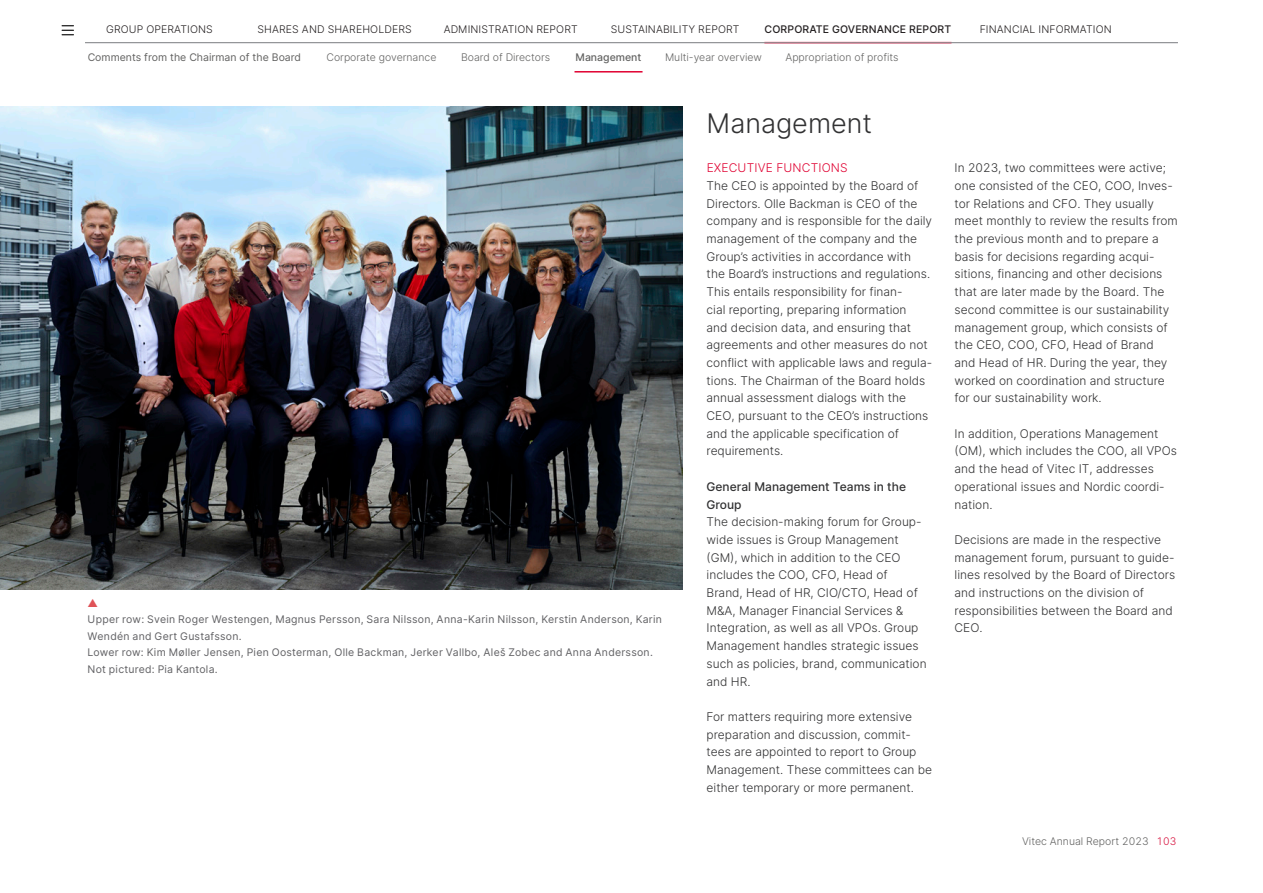
<style>
.page{position:relative;width:1263px;height:893px;background:#fff}
.page>*{position:absolute;margin:0;border:0;box-sizing:border-box;transform-origin:0 0}
.H2_bakvagn_ToG{font:300 27px "Inter";color:#313132}
.Bread{font:300 12px/17.7px "Inter";color:#313132}
.t1{font:500 12px/17.7px "Inter";color:#313132}
.t2{font:300 12px "Inter";letter-spacing:.01em;color:#e00031}
.Bildtext{font:10.5px/16.5px "Inter";letter-spacing:.025em;color:#616164}
.t3{font:300 10.5px "Inter";color:#626261}
.t4{font:300 10.5px "Inter";letter-spacing:.01em;color:#231f20}
.t5{font:10.5px "Inter";color:#626261}
.t6{font:500 10.5px "Inter";letter-spacing:.01em;color:#231f20}
.t7{font:500 10.5px "Inter";color:#626261}
.s1{color:#df5358}
.s2{color:#d7123e}
</style>
<div class="page">
<svg style="left:62px;top:25px;width:12px;height:10px"></svg>
<hr style="left:574px;top:71px;width:68px;height:2px;background:#e00031">
<hr style="left:85px;top:42px;width:1093px;height:1px;background:#939598">
<img style="left:0;top:106px;width:683px;height:483px">
<p class="t4" style="left:106px;top:21px;width:108px">GROUP OPERATIONS</p>
<p class="t4" style="left:258px;top:21px;width:156px">SHARES AND SHAREHOLDERS</p>
<p class="t4" style="left:444px;top:21px;width:136px">ADMINISTRATION REPORT</p>
<p class="t4" style="left:611px;top:21px;width:130px">SUSTAINABILITY REPORT</p>
<p class="t6" style="left:765px;top:21px;width:188px">CORPORATE GOVERNANCE REPORT</p>
<p class="t4" style="left:980px;top:21px;width:134px">FINANCIAL INFORMATION</p>
<p class="t5" style="left:88px;top:50px;width:215px">Comments from the Chairman of the Board</p>
<p class="t3" style="left:326px;top:50px;width:112px">Corporate governance</p>
<p class="t3" style="left:461px;top:50px;width:91px">Board of Directors</p>
<p class="t7" style="left:576px;top:50px;width:67px">Management</p>
<p class="t3" style="left:665px;top:50px;width:99px">Multi-year overview</p>
<p class="t3" style="left:785px;top:50px;width:115px">Appropriation of profits</p>
<p class="Bildtext" style="left:88px;top:594px;width:576px"><span class="s1">▲<br></span>Upper row: Svein Roger Westengen, Magnus Persson, Sara Nilsson, Anna-Karin Nilsson, Kerstin Anderson, Karin<br>Wendén and Gert Gustafsson.</p>
<p class="Bildtext" style="left:88px;top:644px;width:567px">Lower row: Kim Møller Jensen, Pien Oosterman, Olle Backman, Jerker Vallbo, Aleš Zobec and Anna Andersson.<br>Not pictured: Pia Kantola.</p>
<p class="H2_bakvagn_ToG" style="left:707px;top:104px;width:167px">Management</p>
<h3 class="t2" style="left:707px;top:159px;width:142px">EXECUTIVE FUNCTIONS</h3>
<p class="Bread" style="left:707px;top:177px;width:227px">The CEO is appointed by the Board of Directors. Olle Backman is CEO of the company and is responsible for the daily management of the company and the Group’s activities in accordance with the Board’s instructions and regulations.<br>This entails responsibility for finan-<br>cial reporting, preparing information<br>and decision data, and ensuring that agreements and other measures do not conflict with applicable laws and regula&shy;tions. The Chairman of the Board holds annual assessment dialogs with the CEO, pursuant to the CEO’s instructions and the applicable specification of requirements.</p>
<h4 class="t1" style="left:707px;top:477px;width:201px">General Management Teams in the<br>Group</h4>
<p class="Bread" style="left:707px;top:513px;width:222px">The decision-making forum for Group&shy;wide issues is Group Management (GM), which in addition to the CEO includes the COO, CFO, Head of<br>Brand, Head of HR, CIO/CTO, Head of<br>M&amp;A, Manager Financial Services &amp;<br>Integration, as well as all VPOs. Group<br>Management handles strategic issues such as policies, brand, communication and HR.</p>
<p class="Bread" style="left:707px;top:708px;width:227px">For matters requiring more extensive preparation and discussion, commit&shy;tees are appointed to report to Group Management. These committees can be either temporary or more permanent.</p>
<p class="Bread" style="left:954px;top:159px;width:225px">In 2023, two committees were active; one consisted of the CEO, COO, Inves&shy;tor Relations and CFO. They usually meet monthly to review the results from the previous month and to prepare a basis for decisions regarding acqui&shy;sitions, financing and other decisions that are later made by the Board. The second committee is our sustainability management group, which consists of the CEO, COO, CFO, Head of Brand<br>and Head of HR. During the year, they worked on coordination and structure for our sustainability work.</p>
<p class="Bread" style="left:954px;top:424px;width:224px">In addition, Operations Management (OM), which includes the COO, all VPOs and the head of Vitec IT, addresses operational issues and Nordic coordi&shy;nation.</p>
<p class="Bread" style="left:954px;top:531px;width:222px">Decisions are made in the respective management forum, pursuant to guide&shy;lines resolved by the Board of Directors and instructions on the division of responsibilities between the Board and<br>CEO.</p>
<p class="t3" style="left:1022px;top:833px;width:156px">Vitec Annual Report 2023 <span class="s2">103</span></p>
</div>
